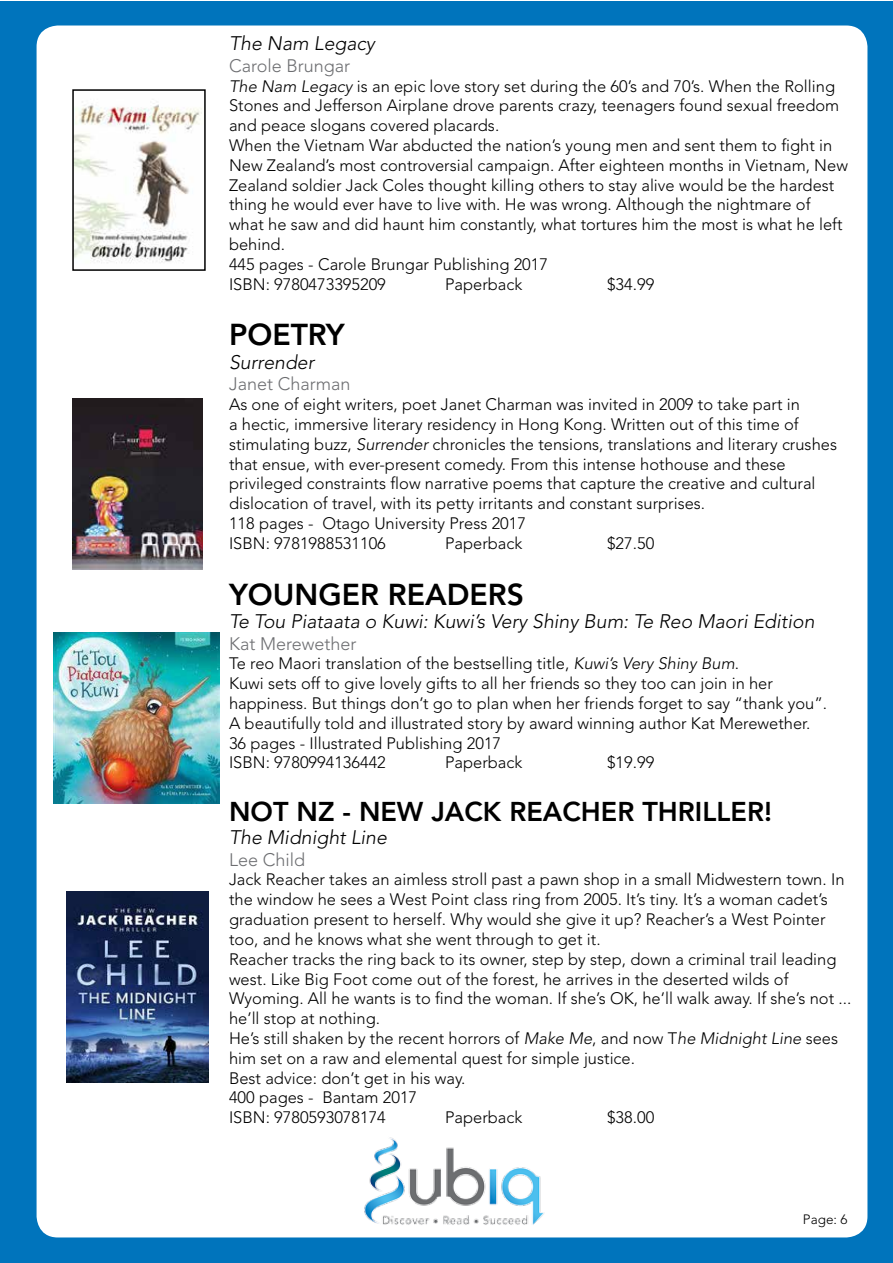
<style>
.page{position:relative;width:893px;height:1263px;background:#fff}
.page>*{position:absolute;margin:0;border:0;box-sizing:border-box;transform-origin:0 0}
.t1{font:800 30px "Avenir LT Std";color:#000}
.t2{font:800 27px "Avenir LT Std";color:#000}
.t3{font:italic 300 19.5px "Avenir LT Std";color:#000}
.t4{font:300 18px "Avenir LT Std";color:#6d6e71}
.t5{font:300 16.5px/19.8px "Avenir LT Std";color:#000}
.t6{font:300 13.5px "Avenir LT Std";color:#000}
.s1{font-style:italic}
</style>
<div class="page">
<div style="left:1px;top:1px;width:892px;height:1262px;background:#0074bc"></div>
<div style="left:37px;top:26px;width:830px;height:1211px;background:#fff;border-radius:21px"></div>
<img style="left:364px;top:1137px;width:180px;height:88px">
<img style="left:75px;top:101px;width:127px;height:162px">
<div style="left:72px;top:89px;width:134px;height:182px;border:2px solid #000"></div>
<img style="left:72px;top:398px;width:131px;height:172px">
<img style="left:53px;top:632px;width:166px;height:172px">
<img style="left:67px;top:891px;width:141px;height:192px">
<p class="t3" style="left:229px;top:32px;width:147px">The Nam Legacy</p>
<p class="t4" style="left:229px;top:55px;width:123px">Carole Brungar</p>
<p class="t5" style="left:229px;top:76px;width:620px"><span class="s1">The Nam Legacy</span> is an epic love story set during the 60’s and 70’s. When the Rolling Stones and Jefferson Airplane drove parents crazy, teenagers found sexual freedom and peace slogans covered placards.<br>When the Vietnam War abducted the nation’s young men and sent them to fight in New Zealand’s most controversial campaign. After eighteen months in Vietnam, New Zealand soldier Jack Coles thought killing others to stay alive would be the hardest thing he would ever have to live with. He was wrong. Although the nightmare of what he saw and did haunt him constantly, what tortures him the most is what he left behind.<br>445 pages - Carole Brungar Publishing 2017<br>ISBN: 9780473395209</p>
<p class="t5" style="left:445px;top:274px;width:79px">Paperback</p>
<p class="t5" style="left:607px;top:274px;width:49px">$34.99</p>
<h1 class="t1" style="left:229px;top:317px;width:117px">POETRY</h1>
<p class="t3" style="left:229px;top:351px;width:87px">Surrender</p>
<p class="t4" style="left:229px;top:374px;width:123px">Janet Charman</p>
<p class="t5" style="left:229px;top:395px;width:609px">As one of eight writers, poet Janet Charman was invited in 2009 to take part in<br>a hectic, immersive literary residency in Hong Kong. Written out of this time of stimulating buzz, <span class="s1">Surrender</span> chronicles the tensions, translations and literary crushes that ensue, with ever-present comedy. From this intense hothouse and these privileged constraints flow narrative poems that capture the creative and cultural dislocation of travel, with its petty irritants and constant surprises.<br>118 pages - Otago University Press 2017<br>ISBN: 9781988531106</p>
<p class="t5" style="left:445px;top:533px;width:79px">Paperback</p>
<p class="t5" style="left:607px;top:533px;width:49px">$27.50</p>
<h1 class="t1" style="left:229px;top:576px;width:296px">YOUNGER READERS</h1>
<p class="t3" style="left:229px;top:610px;width:587px">Te Tou Piataata o Kuwi: Kuwi’s Very Shiny Bum: Te Reo Maori Edition</p>
<p class="t4" style="left:229px;top:633px;width:129px">Kat Merewether</p>
<p class="t5" style="left:229px;top:654px;width:600px">Te reo Maori translation of the bestselling title, <span class="s1">Kuwi’s Very Shiny Bum</span>.<br>Kuwi sets off to give lovely gifts to all her friends so they too can join in her happiness. But things don’t go to plan when her friends forget to say “thank you”.<br>A beautifully told and illustrated story by award winning author Kat Merewether.<br>36 pages - Illustrated Publishing 2017<br>ISBN: 9780994136442</p>
<p class="t5" style="left:445px;top:753px;width:79px">Paperback</p>
<p class="t5" style="left:607px;top:753px;width:49px">$19.99</p>
<h2 class="t2" style="left:229px;top:795px;width:544px">NOT NZ - NEW JACK REACHER THRILLER!</h2>
<p class="t3" style="left:229px;top:826px;width:159px">The Midnight Line</p>
<p class="t4" style="left:229px;top:849px;width:78px">Lee Child</p>
<p class="t5" style="left:229px;top:870px;width:624px">Jack Reacher takes an aimless stroll past a pawn shop in a small Midwestern town. In the window he sees a West Point class ring from 2005. It’s tiny. It’s a woman cadet’s graduation present to herself. Why would she give it up? Reacher’s a West Pointer too, and he knows what she went through to get it.<br>Reacher tracks the ring back to its owner, step by step, down a criminal trail leading west. Like Big Foot come out of the forest, he arrives in the deserted wilds of Wyoming. All he wants is to find the woman. If she’s OK, he’ll walk away. If she’s not ... he’ll stop at nothing.<br>He’s still shaken by the recent horrors of <span class="s1">Make Me</span>, and now T<span class="s1">he Midnight Line</span> sees him set on a raw and elemental quest for simple justice.<br>Best advice: don’t get in his way.<br>400 pages - Bantam 2017<br>ISBN: 9780593078174</p>
<p class="t5" style="left:445px;top:1107px;width:79px">Paperback</p>
<p class="t5" style="left:607px;top:1107px;width:49px">$38.00</p>
<p class="t6" style="left:803px;top:1212px;width:46px">Page: 6</p>
</div>
